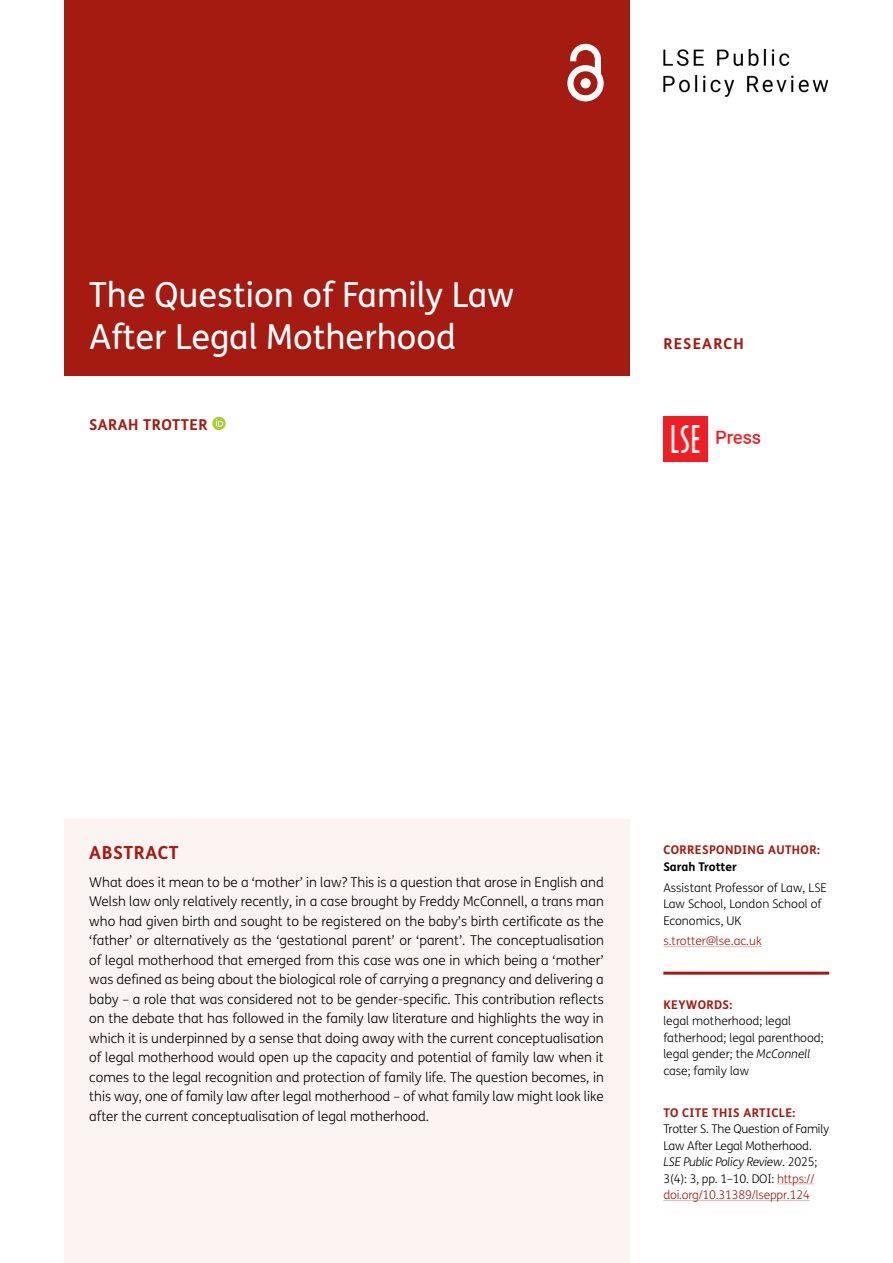
<style>
.page{position:relative;width:893px;height:1263px;background:#fff}
.page>*{position:absolute;margin:0;border:0;box-sizing:border-box;transform-origin:0 0}
.Article_Title{font:34.5px/42px "FS Me";color:#fff}
.t1{font:700 18px "FS Me";letter-spacing:.03em;color:#a61b11}
.Cover_Authors{font:700 15px "FS Me";letter-spacing:.03em;color:#a61b11}
.Cover_Authors-2{font:700 15px "FS Me";letter-spacing:.075em;color:#a61b11}
.Abstract_Copy{font:300 13.5px/19.5px "FS Me";color:#000;text-align:justify}
.t2{font:300 12px/16.5px "FS Me";color:#000}
.t3{font:700 12px "FS Me";letter-spacing:.03em;color:#a61b11}
.t4{font:300 12px "FS Me";color:#a61b11}
.t5{font:700 12px "FS Me";color:#000}
.s1{font-style:italic}
.s2{color:#a61b11}
</style>
<div class="page">
<div style="left:64px;top:0;width:565px;height:376px;background:#a61b11"></div>
<svg style="left:567px;top:44px;width:37px;height:57px"></svg>
<img style="left:663px;top:417px;width:98px;height:45px">
<img style="left:663px;top:48px;width:166px;height:49px">
<hr style="left:663px;top:946px;width:99px;height:1px;background:#e4bbb8">
<hr style="left:663px;top:972px;width:166px;height:3px;background:#a61b11">
<hr style="left:777px;top:1183px;width:37px;height:1px;background:#e4bbb8">
<hr style="left:663px;top:1200px;width:147px;height:1px;background:#e4bbb8">
<svg style="left:212px;top:417px;width:14px;height:13px"></svg>
<svg style="left:216px;top:419px;width:7px;height:7px"></svg>
<div style="left:64px;top:820px;width:565px;height:443px;background:#fbf4f3"></div>
<h1 class="Article_Title" style="left:89px;top:274px;width:426px">The Question of Family Law<br>After Legal Motherhood</h1>
<p class="Cover_Authors" style="left:89px;top:415px;width:120px">SARAH TROTTER</p>
<p class="Cover_Authors-2" style="left:663px;top:334px;width:82px">RESEARCH</p>
<h1 class="t1" style="left:89px;top:841px;width:91px">ABSTRACT</h1>
<p class="Abstract_Copy" style="left:89px;top:873px;width:516px">What does it mean to be a ‘mother’ in law? This is a question that arose in English and Welsh law only relatively recently, in a case brought by Freddy McConnell, a trans man who had given birth and sought to be registered on the baby’s birth certificate as the ‘father’ or alternatively as the ‘gestational parent’ or ‘parent’. The conceptualisation of legal motherhood that emerged from this case was one in which being a ‘mother’ was defined as being about the biological role of carrying a pregnancy and delivering a baby – a role that was considered not to be gender-specific. This contribution reflects on the debate that has followed in the family law literature and highlights the way in which it is underpinned by a sense that doing away with the current conceptualisation of legal motherhood would open up the capacity and potential of family law when it comes to the legal recognition and protection of family life. The question becomes, in this way, one of family law after legal motherhood – of what family law might look like after the current conceptualisation of legal motherhood.</p>
<p class="t3" style="left:663px;top:843px;width:158px">CORRESPONDING AUTHOR:</p>
<p class="t5" style="left:663px;top:859px;width:75px">Sarah Trotter</p>
<p class="t2" style="left:663px;top:879px;width:165px">Assistant Professor of Law, LSE<br>Law School, London School of<br>Economics, UK</p>
<p class="t4" style="left:663px;top:934px;width:100px">s.trotter@lse.ac.uk</p>
<p class="t3" style="left:663px;top:997px;width:71px">KEYWORDS:</p>
<p class="t2" style="left:663px;top:1013px;width:162px">legal motherhood; legal fatherhood; legal parenthood; legal gender; the <span class="s1">McConnell </span>case; family law</p>
<p class="t3" style="left:663px;top:1105px;width:133px">TO CITE THIS ARTICLE:</p>
<p class="t2" style="left:663px;top:1121px;width:167px">Trotter S. The Question of Family<br>Law After Legal Motherhood.<br><span class="s1">LSE Public Policy Review</span>. 2025;<br>3(4): 3, pp. 1–10. DOI: <span class="s2">https:// doi.org/10.31389/lseppr.124</span></p>
</div>
